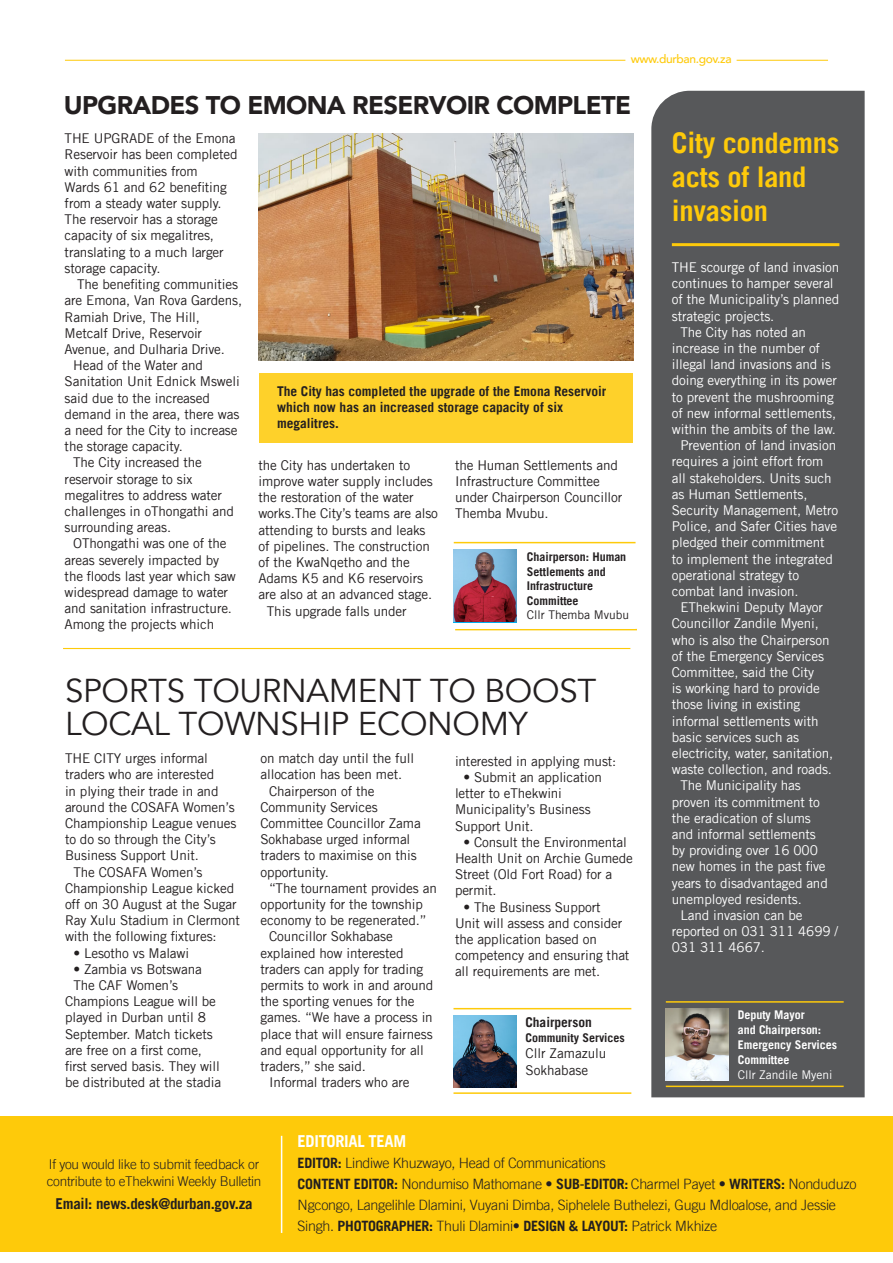
<style>
.page{position:relative;width:893px;height:1263px;background:#fff}
.page>*{position:absolute;margin:0;border:0;box-sizing:border-box;transform-origin:0 0}
.t1{font:33px "Avenir";letter-spacing:-.01em;color:#231f20}
.t2{font:700 28.5px/34.2px "Trade Gothic LT";letter-spacing:-.01em;color:#feca0a}
.Header_Black{font:900 25.5px "Avenir";letter-spacing:-.025em;color:#231f20}
.Body_Text_Intro{font:700 16.5px "Trade Gothic LT";letter-spacing:-.02em;color:#fff}
.Body_Text_Intro-2{font:700 15px "Trade Gothic LT";letter-spacing:-.02em;color:#231f20}
.Body_Text_Intro-3{font:300 14.25px/21px "Trade Gothic LT";letter-spacing:-.02em;color:#231f20}
.Body_Text{font:13.5px/16.2px "Trade Gothic LT";letter-spacing:-.01em;color:#231f20}
.Body_Text-2{font:13.5px/16.2px "Trade Gothic LT";letter-spacing:-.01em;color:#fff}
.t3{font:700 13.5px/16.2px "Trade Gothic LT";letter-spacing:-.005em;color:#231f20}
.Body_Text_Intro-4{font:300 13.5px/16.2px "Trade Gothic LT";letter-spacing:-.02em;color:#231f20}
.t4{font:700 12px/14.4px "Trade Gothic LT";letter-spacing:-.005em;color:#231f20}
.t5{font:700 12px/15px "Trade Gothic LT";letter-spacing:-.005em;color:#fff}
.t6{font:500 12px "Avenir";letter-spacing:-.03em;color:#feca0a}
.t7{font:12px "Trade Gothic LT";letter-spacing:-.005em;color:#fff}
.t8{font:12px "Trade Gothic LT";letter-spacing:-.005em;color:#231f20}
.s1{font-weight:700}
</style>
<div class="page">
<hr style="left:65px;top:60px;width:560px;height:1px;background:#feca0a">
<hr style="left:737px;top:60px;width:91px;height:1px;background:#feca0a">
<div style="left:651px;top:91px;width:214px;height:1006px;background:#57585a"></div>
<div style="left:0;top:1116px;width:893px;height:135px;background:#feca0a"></div>
<hr style="left:281px;top:1136px;width:1px;height:97px;background:#fff">
<hr style="left:63px;top:648px;width:567px;height:1px;background:#feca0a">
<img style="left:259px;top:134px;width:375px;height:227px">
<div style="left:259px;top:373px;width:374px;height:69px;background:#fed12a"></div>
<hr style="left:672px;top:243px;width:167px;height:3px;background:#feca0a">
<hr style="left:455px;top:629px;width:182px;height:1px;background:#feca0a">
<img style="left:454px;top:550px;width:63px;height:72px">
<hr style="left:454px;top:542px;width:181px;height:1px;background:#feca0a">
<img style="left:666px;top:1008px;width:63px;height:72px">
<hr style="left:666px;top:1001px;width:178px;height:2px;background:#feca0a">
<hr style="left:666px;top:1085px;width:178px;height:2px;background:#feca0a">
<img style="left:453px;top:1015px;width:64px;height:72px">
<hr style="left:453px;top:1008px;width:178px;height:1px;background:#feca0a">
<hr style="left:453px;top:1092px;width:178px;height:2px;background:#feca0a">
<p class="t6" style="left:631px;top:49px;width:102px">www.durban.gov.za</p>
<p class="Header_Black" style="left:64px;top:84px;width:569px">UPGRADES TO EMONA RESERVOIR COMPLETE</p>
<p class="Body_Text" style="left:65px;top:130px;width:174px">THE UPGRADE of the Emona<br>Reservoir has been completed with communities from<br>Wards 61 and 62 benefiting from a steady water supply.<br>The reservoir has a storage capacity of six megalitres, translating to a much larger storage capacity.</p>
<p class="Body_Text" style="left:65px;top:276px;width:179px;text-indent:12px">The benefiting communities are Emona, Van Rova Gardens,<br>Ramiah Drive, The Hill,<br>Metcalf Drive, Reservoir<br>Avenue, and Dulharia Drive.</p>
<p class="Body_Text" style="left:65px;top:357px;width:177px;text-indent:9px">Head of the Water and<br>Sanitation Unit Ednick Msweli said due to the increased demand in the area, there was a need for the City to increase the storage capacity.</p>
<p class="Body_Text" style="left:65px;top:454px;width:171px;text-indent:9px">The City increased the reservoir storage to six megalitres to address water challenges in oThongathi and surrounding areas.</p>
<p class="Body_Text" style="left:65px;top:535px;width:173px;text-indent:9px">OThongathi was one of the areas severely impacted by the floods last year which saw widespread damage to water and sanitation infrastructure.<br>Among the projects which</p>
<p class="t3" style="left:277px;top:383px;width:331px">The City has completed the upgrade of the Emona Reservoir which now has an increased storage capacity of six megalitres.</p>
<p class="Body_Text" style="left:258px;top:457px;width:181px">the City has undertaken to improve water supply includes the restoration of the water works.The City’s teams are also attending to bursts and leaks of pipelines. The construction of the KwaNqetho and the<br>Adams K5 and K6 reservoirs are also at an advanced stage.</p>
<p class="Body_Text" style="left:267px;top:603px;width:141px">This upgrade falls under</p>
<p class="Body_Text" style="left:455px;top:457px;width:169px">the Human Settlements and<br>Infrastructure Committee under Chairperson Councillor<br>Themba Mvubu.</p>
<p class="t4" style="left:527px;top:550px;width:101px">Chairperson: Human<br>Settlements and<br>Infrastructure<br>Committee</p>
<p class="t8" style="left:527px;top:607px;width:104px">Cllr Themba Mvubu</p>
<p class="t1" style="left:65px;top:671px;width:533px">SPORTS TOURNAMENT TO BOOST</p>
<p class="t1" style="left:65px;top:704px;width:464px">LOCAL TOWNSHIP ECONOMY</p>
<p class="Body_Text" style="left:65px;top:750px;width:173px">THE CITY urges informal traders who are interested<br>in plying their trade in and around the COSAFA Women’s<br>Championship League venues to do so through the City’s<br>Business Support Unit.</p>
<p class="Body_Text" style="left:65px;top:863px;width:176px;text-indent:9px">The COSAFA Women’s<br>Championship League kicked off on 30 August at the Sugar<br>Ray Xulu Stadium in Clermont with the following fixtures:</p>
<p class="Body_Text" style="left:74px;top:944px;width:117px">• Lesotho vs Malawi</p>
<p class="Body_Text" style="left:74px;top:961px;width:130px">• Zambia vs Botswana</p>
<p class="Body_Text" style="left:65px;top:977px;width:158px;text-indent:9px">The CAF Women’s<br>Champions League will be played in Durban until 8<br>September. Match tickets are free on a first come, first served basis. They will be distributed at the stadia</p>
<p class="Body_Text" style="left:260px;top:750px;width:155px">on match day until the full allocation has been met.</p>
<p class="Body_Text" style="left:260px;top:782px;width:162px;text-indent:9px">Chairperson of the<br>Community Services<br>Committee Councillor Zama<br>Sokhabase urged informal traders to maximise on this opportunity.</p>
<p class="Body_Text" style="left:260px;top:880px;width:178px;text-indent:9px">“The tournament provides an opportunity for the township economy to be regenerated.”</p>
<p class="Body_Text" style="left:260px;top:928px;width:174px;text-indent:9px">Councillor Sokhabase explained how interested traders can apply for trading permits to work in and around the sporting venues for the games. “We have a process in place that will ensure fairness and equal opportunity for all traders,” she said.</p>
<p class="Body_Text" style="left:269px;top:1074px;width:142px">Informal traders who are</p>
<p class="Body_Text" style="left:455px;top:753px;width:163px">interested in applying must:</p>
<p class="Body_Text" style="left:455px;top:769px;width:148px;text-indent:9px">• Submit an application letter to eThekwini<br>Municipality’s Business<br>Support Unit.</p>
<p class="Body_Text" style="left:455px;top:834px;width:179px;text-indent:9px">• Consult the Environmental<br>Health Unit on Archie Gumede<br>Street (Old Fort Road) for a permit.</p>
<p class="Body_Text" style="left:455px;top:898px;width:176px;text-indent:9px">• The Business Support<br>Unit will assess and consider the application based on competency and ensuring that all requirements are met.</p>
<p class="t3" style="left:525px;top:1014px;width:68px">Chairperson</p>
<p class="t4" style="left:525px;top:1030px;width:101px">Community Services</p>
<p class="Body_Text" style="left:525px;top:1045px;width:82px">Cllr Zamazulu<br>Sokhabase</p>
<p class="t2" style="left:672px;top:125px;width:169px">City condemns acts of land invasion</p>
<p class="Body_Text-2" style="left:672px;top:259px;width:169px">THE scourge of land invasion continues to hamper several of the Municipality’s planned strategic projects.</p>
<p class="Body_Text-2" style="left:672px;top:324px;width:166px;text-indent:9px">The City has noted an increase in the number of illegal land invasions and is doing everything in its power to prevent the mushrooming of new informal settlements, within the ambits of the law.</p>
<p class="Body_Text-2" style="left:672px;top:437px;width:168px;text-indent:9px">Prevention of land invasion requires a joint effort from all stakeholders. Units such as Human Settlements,<br>Security Management, Metro<br>Police, and Safer Cities have pledged their commitment to implement the integrated operational strategy to combat land invasion.</p>
<p class="Body_Text-2" style="left:672px;top:599px;width:163px;text-indent:9px">EThekwini Deputy Mayor<br>Councillor Zandile Myeni, who is also the Chairperson of the Emergency Services<br>Committee, said the City<br>is working hard to provide those living in existing informal settlements with basic services such as electricity, water, sanitation, waste collection, and roads.</p>
<p class="Body_Text-2" style="left:672px;top:777px;width:157px;text-indent:9px">The Municipality has proven its commitment to the eradication of slums and informal settlements by providing over 16 000 new homes in the past five years to disadvantaged and unemployed residents.</p>
<p class="Body_Text-2" style="left:672px;top:907px;width:168px;text-indent:9px">Land invasion can be reported on 031 311 4699 /<br>031 311 4667.</p>
<p class="t5" style="left:738px;top:1007px;width:101px">Deputy Mayor<br>and Chairperson:<br>Emergency Services<br>Committee</p>
<p class="t7" style="left:738px;top:1067px;width:96px">Cllr Zandile Myeni</p>
<p class="Body_Text_Intro-4" style="left:47px;top:1156px;width:216px">If you would like to submit feedback or contribute to eThekwini Weekly Bulletin</p>
<p class="Body_Text_Intro-2" style="left:56px;top:1195px;width:198px">Email: news.desk@durban.gov.za</p>
<p class="Body_Text_Intro" style="left:298px;top:1131px;width:110px">EDITORIAL TEAM</p>
<p class="Body_Text_Intro-3" style="left:298px;top:1152px;width:310px"><span class="s1">EDITOR:</span> Lindiwe Khuzwayo, Head of Communications</p>
<p class="Body_Text_Intro-3" style="left:298px;top:1173px;width:560px"><span class="s1">CONTENT EDITOR:</span> Nondumiso Mathomane <span class="s1">• SUB-EDITOR:</span> Charmel Payet <span class="s1">• WRITERS:</span> Nonduduzo<br>Ngcongo, Langelihle Dlamini, Vuyani Dimba, Siphelele Buthelezi, Gugu Mdloalose, and Jessie<br>Singh. <span class="s1">PHOTOGRAPHER:</span> Thuli Dlamini<span class="s1">• DESIGN &amp; LAYOUT:</span> Patrick Mkhize</p>
</div>
